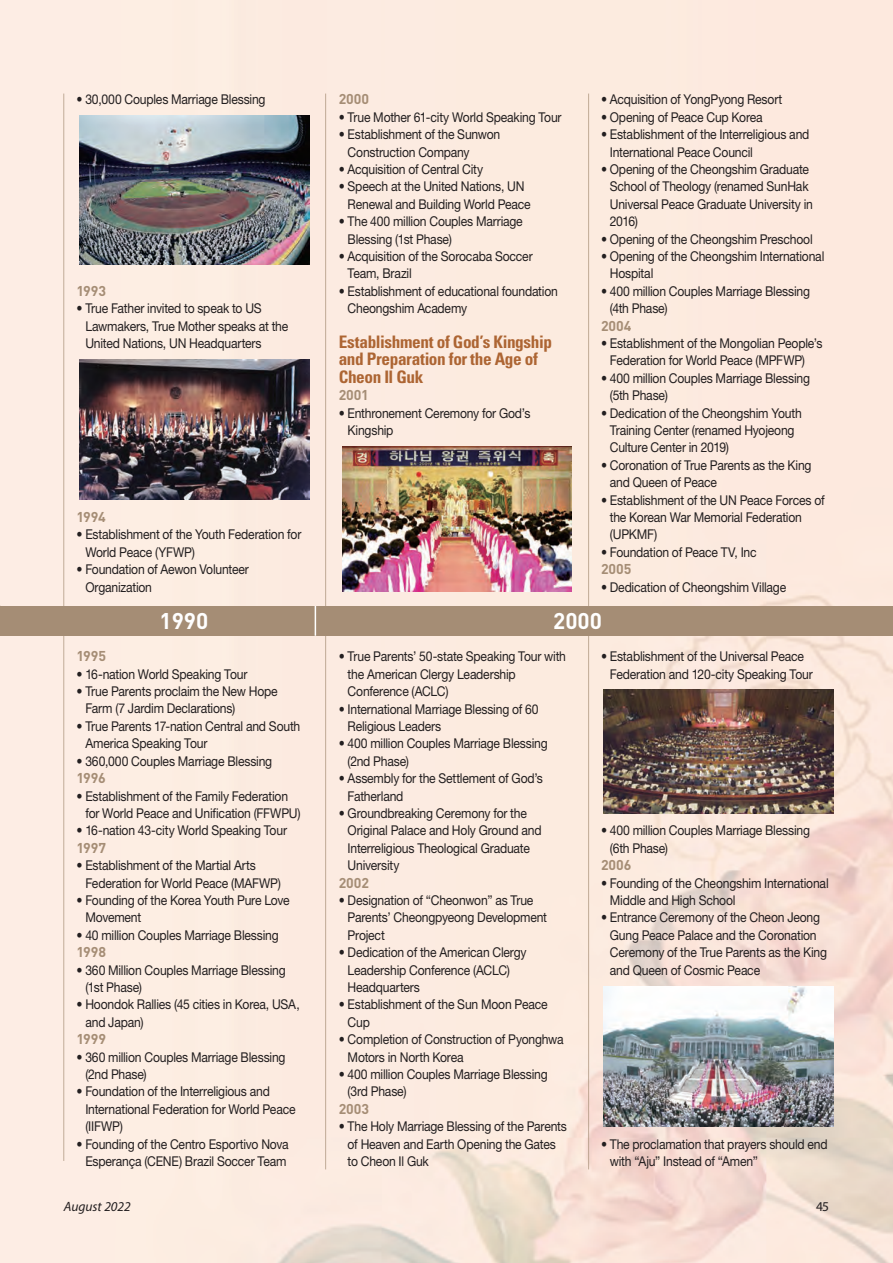
<style>
.page{position:relative;width:893px;height:1263px;background:#fff}
.page>*{position:absolute;margin:0;border:0;box-sizing:border-box;transform-origin:0 0}
.t1{font:700 22.5px "DIN Pro";color:#fff}
.t2{font:700 condensed 17.25px/17.4px "Univers LT Std";letter-spacing:-.025em;color:#ad6533}
.t3{font:700 14.1px "DIN Pro";letter-spacing:-.005em;color:#a58d75}
.t4{font:13.5px/17.4px "Helvetica Neue LT Std";letter-spacing:-.015em;color:#231f20;scale:.9 1}
.t5{font:italic 13.5px "Myriad Pro";color:#231f20}
.t6{font:13.5px "Myriad Pro";color:#231f20}
</style>
<div class="page">
<img style="left:0;top:0;width:893px;height:1263px">
<hr style="left:325px;top:94px;width:1px;height:1075px;background:#a58d75">
<hr style="left:588px;top:94px;width:1px;height:1075px;background:#a58d75">
<hr style="left:63px;top:94px;width:1px;height:1067px;background:#a58d75">
<div style="left:0;top:606px;width:893px;height:30px;background:#a58d75"></div>
<hr style="left:315px;top:606px;width:1px;height:30px;background:#fff">
<img style="left:80px;top:359px;width:229px;height:141px">
<img style="left:80px;top:116px;width:229px;height:149px">
<img style="left:342px;top:446px;width:230px;height:145px">
<img style="left:604px;top:986px;width:229px;height:141px">
<img style="left:604px;top:690px;width:229px;height:123px">
<p class="t4" style="left:77px;top:91px;width:212px">• 30,000 Couples Marriage Blessing</p>
<p class="t3" style="left:77px;top:281px;width:31px">1993</p>
<p class="t4" style="left:85px;top:300px;width:227px;text-indent:-9px">• True Father invited to speak to US<br>Lawmakers, True Mother speaks at the<br>United Nations, UN Headquarters</p>
<p class="t3" style="left:77px;top:507px;width:31px">1994</p>
<p class="t4" style="left:85px;top:526px;width:242px;text-indent:-9px">• Establishment of the Youth Federation for<br>World Peace (YFWP)</p>
<p class="t4" style="left:85px;top:561px;width:183px;text-indent:-9px">• Foundation of Aewon Volunteer<br>Organization</p>
<p class="t3" style="left:339px;top:90px;width:32px">2000</p>
<p class="t4" style="left:339px;top:108px;width:249px">• True Mother 61-city World Speaking Tour</p>
<p class="t4" style="left:348px;top:126px;width:171px;text-indent:-9px">• Establishment of the Sunwon<br>Construction Company</p>
<p class="t4" style="left:339px;top:160px;width:162px">• Acquisition of Central City</p>
<p class="t4" style="left:348px;top:178px;width:205px;text-indent:-9px">• Speech at the United Nations, UN<br>Renewal and Building World Peace</p>
<p class="t4" style="left:348px;top:213px;width:196px;text-indent:-9px">• The 400 million Couples Marriage<br>Blessing (1st Phase)</p>
<p class="t4" style="left:348px;top:247px;width:207px;text-indent:-9px">• Acquisition of the Sorocaba Soccer<br>Team, Brazil</p>
<p class="t4" style="left:348px;top:282px;width:235px;text-indent:-9px">• Establishment of educational foundation<br>Cheongshim Academy</p>
<p class="t2" style="left:339px;top:333px;width:215px">Establishment of God’s Kingship and Preparation for the Age of<br>Cheon Il Guk</p>
<p class="t3" style="left:339px;top:386px;width:32px">2001</p>
<p class="t4" style="left:348px;top:404px;width:205px;text-indent:-9px">• Enthronement Ceremony for God’s<br>Kingship</p>
<p class="t4" style="left:601px;top:91px;width:203px">• Acquisition of YongPyong Resort</p>
<p class="t4" style="left:601px;top:108px;width:181px">• Opening of Peace Cup Korea</p>
<p class="t4" style="left:610px;top:126px;width:223px;text-indent:-9px">• Establishment of the Interreligious and<br>International Peace Council</p>
<p class="t4" style="left:610px;top:160px;width:227px;text-indent:-9px">• Opening of the Cheongshim Graduate<br>School of Theology (renamed SunHak<br>Universal Peace Graduate University in<br>2016)</p>
<p class="t4" style="left:601px;top:230px;width:237px">• Opening of the Cheongshim Preschool</p>
<p class="t4" style="left:610px;top:247px;width:240px;text-indent:-9px">• Opening of the Cheongshim International<br>Hospital</p>
<p class="t4" style="left:610px;top:282px;width:224px;text-indent:-9px">• 400 million Couples Marriage Blessing (4th Phase)</p>
<p class="t3" style="left:601px;top:316px;width:32px">2004</p>
<p class="t4" style="left:610px;top:334px;width:238px;text-indent:-9px">• Establishment of the Mongolian People’s<br>Federation for World Peace (MPFWP)</p>
<p class="t4" style="left:610px;top:369px;width:224px;text-indent:-9px">• 400 million Couples Marriage Blessing (5th Phase)</p>
<p class="t4" style="left:610px;top:404px;width:215px;text-indent:-9px">• Dedication of the Cheongshim Youth<br>Training Center (renamed Hyojeong<br>Culture Center in 2019)</p>
<p class="t4" style="left:610px;top:456px;width:226px;text-indent:-9px">• Coronation of True Parents as the King and Queen of Peace</p>
<p class="t4" style="left:610px;top:491px;width:240px;text-indent:-9px">• Establishment of the UN Peace Forces of the Korean War Memorial Federation (UPKMF)</p>
<p class="t4" style="left:601px;top:543px;width:174px">• Foundation of Peace TV, Inc</p>
<p class="t3" style="left:601px;top:560px;width:32px">2005</p>
<p class="t4" style="left:601px;top:578px;width:207px">• Dedication of Cheongshim Village</p>
<h1 class="t1" style="left:159px;top:605px;width:50px">1990</h1>
<h1 class="t1" style="left:553px;top:605px;width:50px">2000</h1>
<p class="t3" style="left:77px;top:647px;width:31px">1995</p>
<p class="t4" style="left:77px;top:665px;width:191px">• 16-nation World Speaking Tour</p>
<p class="t4" style="left:85px;top:682px;width:215px;text-indent:-9px">• True Parents proclaim the New Hope<br>Farm (7 Jardim Declarations)</p>
<p class="t4" style="left:85px;top:717px;width:240px;text-indent:-9px">• True Parents 17-nation Central and South<br>America Speaking Tour</p>
<p class="t4" style="left:77px;top:752px;width:219px">• 360,000 Couples Marriage Blessing</p>
<p class="t3" style="left:77px;top:768px;width:31px">1996</p>
<p class="t4" style="left:85px;top:787px;width:241px;text-indent:-9px">• Establishment of the Family Federation for World Peace and Unification (FFWPU)</p>
<p class="t4" style="left:77px;top:822px;width:235px">• 16-nation 43-city World Speaking Tour</p>
<p class="t3" style="left:77px;top:838px;width:31px">1997</p>
<p class="t4" style="left:85px;top:856px;width:219px;text-indent:-9px">• Establishment of the Martial Arts<br>Federation for World Peace (MAFWP)</p>
<p class="t4" style="left:85px;top:891px;width:228px;text-indent:-9px">• Founding of the Korea Youth Pure Love<br>Movement</p>
<p class="t4" style="left:77px;top:926px;width:226px">• 40 million Couples Marriage Blessing</p>
<p class="t3" style="left:77px;top:942px;width:31px">1998</p>
<p class="t4" style="left:85px;top:961px;width:224px;text-indent:-9px">• 360 Million Couples Marriage Blessing (1st Phase)</p>
<p class="t4" style="left:85px;top:996px;width:240px;text-indent:-9px">• Hoondok Rallies (45 cities in Korea, USA, and Japan)</p>
<p class="t3" style="left:77px;top:1029px;width:31px">1999</p>
<p class="t4" style="left:85px;top:1048px;width:224px;text-indent:-9px">• 360 million Couples Marriage Blessing (2nd Phase)</p>
<p class="t4" style="left:85px;top:1083px;width:235px;text-indent:-9px">• Foundation of the Interreligious and<br>International Federation for World Peace (IIFWP)</p>
<p class="t4" style="left:77px;top:1135px;width:237px;text-align:center">• Founding of the Centro Esportivo Nova<br>Esperança (CENE) Brazil Soccer Team</p>
<p class="t4" style="left:348px;top:648px;width:244px;text-indent:-9px">• True Parents’ 50-state Speaking Tour with the American Clergy Leadership<br>Conference (ACLC)</p>
<p class="t4" style="left:348px;top:700px;width:214px;text-indent:-9px">• International Marriage Blessing of 60<br>Religious Leaders</p>
<p class="t4" style="left:348px;top:735px;width:224px;text-indent:-9px">• 400 million Couples Marriage Blessing (2nd Phase)</p>
<p class="t4" style="left:348px;top:769px;width:219px;text-indent:-9px">• Assembly for the Settlement of God’s<br>Fatherland</p>
<p class="t4" style="left:348px;top:804px;width:217px;text-indent:-9px">• Groundbreaking Ceremony for the<br>Original Palace and Holy Ground and<br>Interreligious Theological Graduate<br>University</p>
<p class="t3" style="left:339px;top:873px;width:32px">2002</p>
<p class="t4" style="left:348px;top:891px;width:223px;text-indent:-9px">• Designation of “Cheonwon” as True<br>Parents’ Cheongpyeong Development<br>Project</p>
<p class="t4" style="left:348px;top:943px;width:200px;text-indent:-9px">• Dedication of the American Clergy<br>Leadership Conference (ACLC)<br>Headquarters</p>
<p class="t4" style="left:348px;top:996px;width:224px;text-indent:-9px">• Establishment of the Sun Moon Peace<br>Cup</p>
<p class="t4" style="left:348px;top:1030px;width:241px;text-indent:-9px">• Completion of Construction of Pyonghwa<br>Motors in North Korea</p>
<p class="t4" style="left:348px;top:1065px;width:224px;text-indent:-9px">• 400 million Couples Marriage Blessing (3rd Phase)</p>
<p class="t3" style="left:339px;top:1099px;width:32px">2003</p>
<p class="t4" style="left:348px;top:1117px;width:245px;text-indent:-9px">• The Holy Marriage Blessing of the Parents of Heaven and Earth Opening the Gates to Cheon Il Guk</p>
<p class="t4" style="left:610px;top:648px;width:227px;text-indent:-9px">• Establishment of the Universal Peace<br>Federation and 120-city Speaking Tour</p>
<p class="t4" style="left:610px;top:822px;width:224px;text-indent:-9px">• 400 million Couples Marriage Blessing (6th Phase)</p>
<p class="t3" style="left:601px;top:855px;width:32px">2006</p>
<p class="t4" style="left:610px;top:874px;width:245px;text-indent:-9px">• Founding of the Cheongshim International<br>Middle and High School</p>
<p class="t4" style="left:610px;top:909px;width:243px;text-indent:-9px">• Entrance Ceremony of the Cheon Jeong Gung Peace Palace and the Coronation Ceremony of the True Parents as the King and Queen of Cosmic Peace</p>
<p class="t4" style="left:610px;top:1135px;width:244px;text-indent:-9px">• The proclamation that prayers should end with “Aju” Instead of “Amen”</p>
<p class="t5" style="left:64px;top:1197px;width:69px">August 2022</p>
<p class="t6" style="left:816px;top:1198px;width:15px">45</p>
</div>
